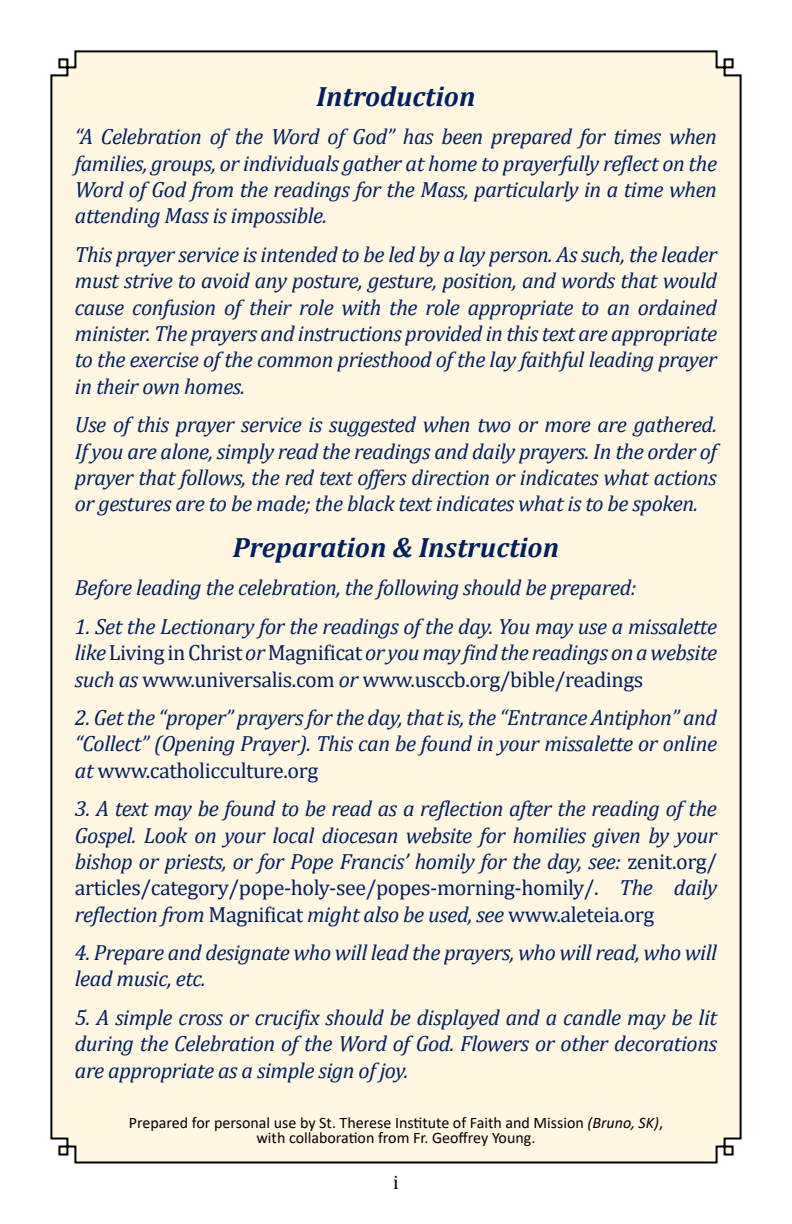
<style>
.page{position:relative;width:792px;height:1224px;background:#fff}
.page>*{position:absolute;margin:0;border:0;box-sizing:border-box;transform-origin:0 0}
.t1{font:italic 700 28px "Cambria";color:#002060}
.t2{font:italic 22px/26.4px "Cambria";letter-spacing:-.02em;color:#002060;text-align:justify}
.t3{font:20px "Cambria";color:#000}
.t4{font:16px/15.2px "Calibri";color:#000;text-align:center}
.s1{font-style:normal}
.s2{font-style:italic}
</style>
<div class="page">
<div style="left:50px;top:50px;width:692px;height:1114px;background:#fff7e2"></div>
<p class="t1" style="left:317px;top:76px;width:160px">Introduction</p>
<p class="t2" style="left:75px;top:122px;width:644px">“A Celebration of the Word of God” has been prepared for times when families, groups, or individuals gather at home to prayerfully reflect on the Word of God from the readings for the Mass, particularly in a time when attending Mass is impossible.</p>
<p class="t2" style="left:75px;top:240px;width:644px">This prayer service is intended to be led by a lay person. As such, the leader must strive to avoid any posture, gesture, position, and words that would cause confusion of their role with the role appropriate to an ordained minister. The prayers and instructions provided in this text are appropriate to the exercise of the common priesthood of the lay faithful leading prayer in their own homes.</p>
<p class="t2" style="left:75px;top:410px;width:644px">Use of this prayer service is suggested when two or more are gathered.<br>If you are alone, simply read the readings and daily prayers. In the order of prayer that follows, the red text offers direction or indicates what actions or gestures are to be made; the black text indicates what is to be spoken.</p>
<p class="t1" style="left:233px;top:528px;width:328px">Preparation &amp; Instruction</p>
<p class="t2" style="left:75px;top:574px;width:563px">Before leading the celebration, the following should be prepared:</p>
<p class="t2" style="left:75px;top:612px;width:644px">1. Set the Lectionary for the readings of the day. You may use a missalette like <span class="s1">Living in Christ</span> or <span class="s1">Magnificat</span> or you may find the readings on a website such as <span class="s1">www.universalis.com</span> or <span class="s1">www.usccb.org/bible/readings</span></p>
<p class="t2" style="left:75px;top:703px;width:644px">2. Get the “proper” prayers for the day, that is, the “Entrance Antiphon” and “Collect” (Opening Prayer). This can be found in your missalette or online at <span class="s1">www.catholicculture.org</span></p>
<p class="t2" style="left:75px;top:794px;width:644px">3. A text may be found to be read as a reflection after the reading of the Gospel. Look on your local diocesan website for homilies given by your bishop or priests, or for Pope Francis’ homily for the day, see: <span class="s1">zenit.org/ articles/category/pope-holy-see/popes-morning-homily/.</span> The daily reflection from <span class="s1">Magnificat</span> might also be used, see <span class="s1">www.aleteia.org</span></p>
<p class="t2" style="left:75px;top:938px;width:644px">4. Prepare and designate who will lead the prayers, who will read, who will lead music, etc.</p>
<p class="t2" style="left:75px;top:1003px;width:644px">5. A simple cross or crucifix should be displayed and a candle may be lit during the Celebration of the Word of God. Flowers or other decorations are appropriate as a simple sign of joy.</p>
<p class="t4" style="left:129px;top:1115px;width:536px">Prepared for personal use by St. Therese Institute of Faith and Mission <span class="s2">(Bruno, SK)</span>, with collaboration from Fr. Geoffrey Young.</p>
<p class="t3" style="left:393px;top:1171px;width:7px">i</p>
</div>
